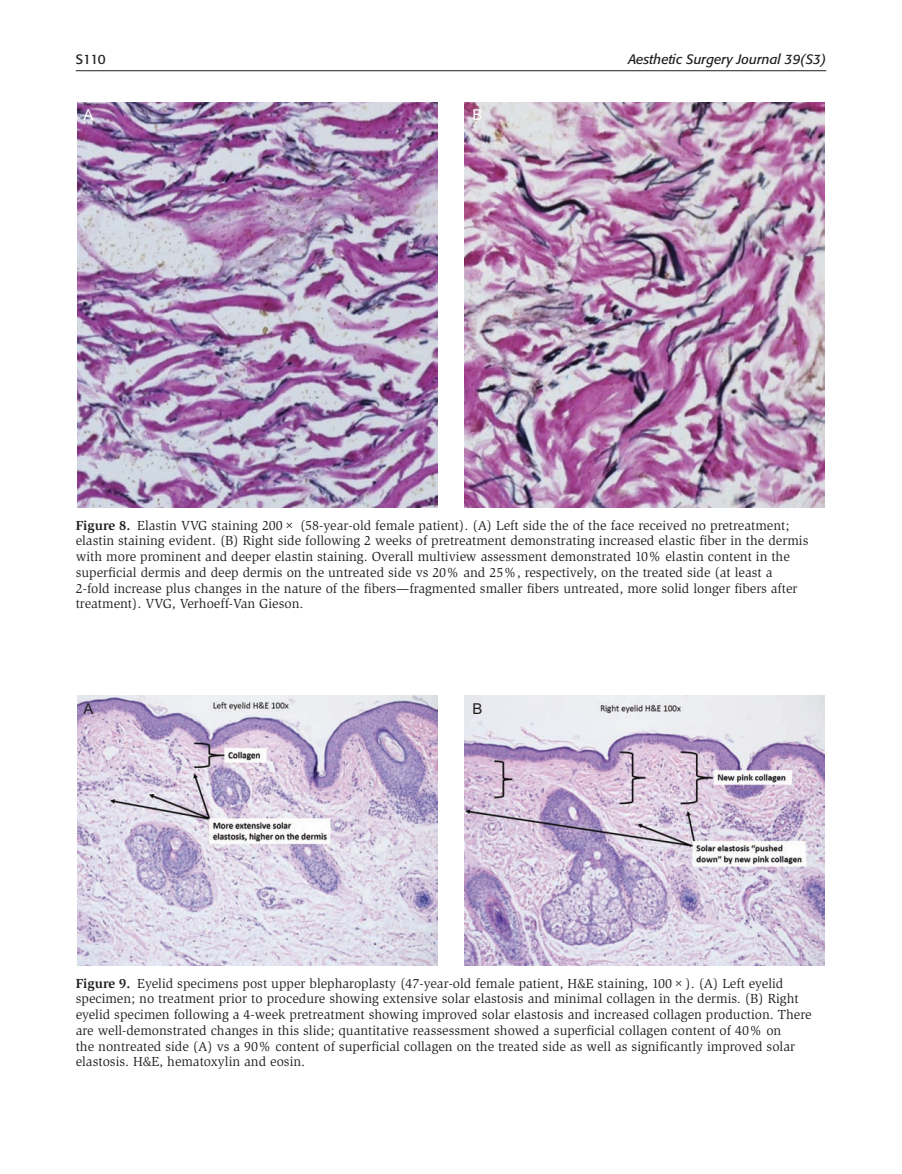
<style>
.page{position:relative;width:902px;height:1174px;background:#fff}
.page>*{position:absolute;margin:0;border:0;box-sizing:border-box;transform-origin:0 0}
.t1{font:15px "Arial";color:#231f20}
.t2{font:15px "Arial";color:#fff}
.t3{font:13.5px/15.8px "Slimbach Std";color:#231f20}
.t4{font:italic 13.5px "Formata";color:#231f20}
.t5{font:13.5px "Formata";color:#231f20}
.s1{font-weight:700}
</style>
<div class="page">
<hr style="left:76px;top:70px;width:750px;height:1px;background:#231f20">
<img style="left:77px;top:695px;width:360px;height:270px">
<img style="left:464px;top:695px;width:360px;height:270px">
<img style="left:77px;top:102px;width:360px;height:405px">
<img style="left:464px;top:102px;width:360px;height:405px">
<p class="t5" style="left:76px;top:51px;width:31px">S110</p>
<p class="t4" style="left:628px;top:51px;width:199px">Aesthetic Surgery Journal 39(S3)</p>
<p class="t2" style="left:83px;top:105px;width:12px">A</p>
<p class="t2" style="left:472px;top:105px;width:12px">B</p>
<p class="t3" style="left:76px;top:517px;width:734px"><span class="s1">Figure 8.</span> Elastin VVG staining 200× (58-year-old female patient). (A) Left side the of the face received no pretreatment; elastin staining evident. (B) Right side following 2 weeks of pretreatment demonstrating increased elastic fiber in the dermis with more prominent and deeper elastin staining. Overall multiview assessment demonstrated 10% elastin content in the superficial dermis and deep dermis on the untreated side vs 20% and 25%, respectively, on the treated side (at least a 2-fold increase plus changes in the nature of the fibers—fragmented smaller fibers untreated, more solid longer fibers after treatment). VVG, Verhoeff-Van Gieson.</p>
<p class="t1" style="left:84px;top:698px;width:12px">A</p>
<p class="t1" style="left:472px;top:698px;width:12px">B</p>
<p class="t3" style="left:76px;top:975px;width:737px"><span class="s1">Figure 9.</span> Eyelid specimens post upper blepharoplasty (47-year-old female patient, H&amp;E staining, 100×). (A) Left eyelid specimen; no treatment prior to procedure showing extensive solar elastosis and minimal collagen in the dermis. (B) Right eyelid specimen following a 4-week pretreatment showing improved solar elastosis and increased collagen production. There are well-demonstrated changes in this slide; quantitative reassessment showed a superficial collagen content of 40% on<br>the nontreated side (A) vs a 90% content of superficial collagen on the treated side as well as significantly improved solar elastosis. H&amp;E, hematoxylin and eosin.</p>
</div>
